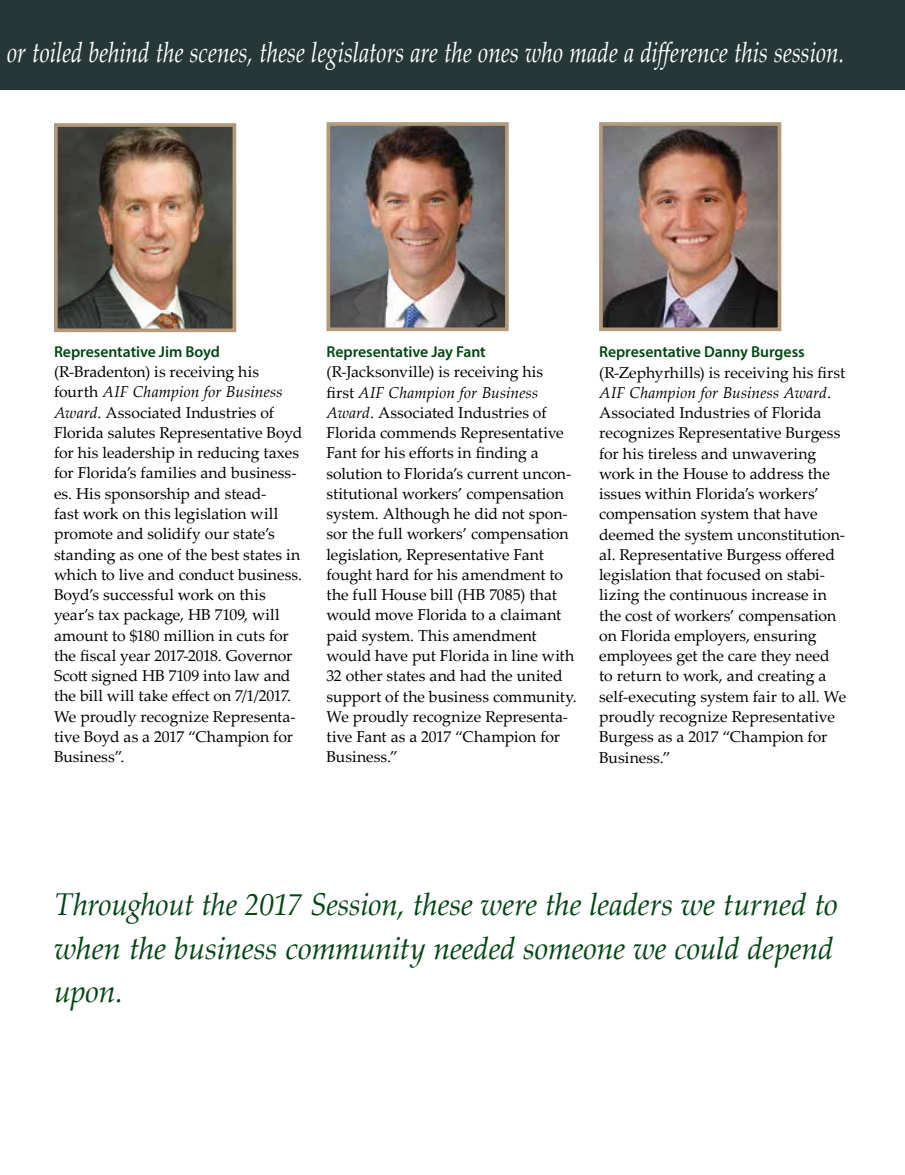
<style>
.page{position:relative;width:905px;height:1175px;background:#fff}
.page>*{position:absolute;margin:0;border:0;box-sizing:border-box;transform-origin:0 0}
.t1{font:italic 31.5px/43.5px "Palatino Linotype";letter-spacing:-.01em;color:#004712;scale:.95 1}
.t2{font:italic 28.5px "Palatino Linotype";color:#fff;scale:.8 1}
.t3{font:15.75px/20.2px "Palatino Linotype";color:#000}
.t4{font:600 15.75px "Myriad Pro";letter-spacing:-.005em;color:#004712}
.s1{font-style:italic}
</style>
<div class="page">
<div style="left:0;top:0;width:904px;height:90px;background:#253736"></div>
<img style="left:59px;top:128px;width:172px;height:199px">
<div style="left:54px;top:123px;width:182px;height:209px;border:4px solid #b29a7b"></div>
<img style="left:331px;top:127px;width:172px;height:199px">
<div style="left:326px;top:122px;width:182px;height:209px;border:4px solid #b29a7b"></div>
<img style="left:604px;top:127px;width:172px;height:199px">
<div style="left:599px;top:122px;width:182px;height:209px;border:4px solid #b29a7b"></div>
<h2 class="t2" style="left:7px;top:32px;width:1048px">or toiled behind the scenes, these legislators are the ones who made a difference this session.</h2>
<p class="t4" style="left:54px;top:341px;width:167px">Representative Jim Boyd</p>
<p class="t3" style="left:54px;top:361px;width:250px">(R-Bradenton) is receiving his fourth <span class="s1">AIF Champion for Business<br>Award</span>. Associated Industries of<br>Florida salutes Representative Boyd for his leadership in reducing taxes for Florida’s families and business&shy;es. His sponsorship and stead-<br>fast work on this legislation will promote and solidify our state’s standing as one of the best states in which to live and conduct business.<br>Boyd’s successful work on this year’s tax package, HB 7109, will amount to $180 million in cuts for the fiscal year 2017-2018. Governor<br>Scott signed HB 7109 into law and the bill will take effect on 7/1/2017.<br>We proudly recognize Representa&shy;tive Boyd as a 2017 “Champion for<br>Business”.</p>
<p class="t4" style="left:326px;top:342px;width:161px">Representative Jay Fant</p>
<p class="t3" style="left:326px;top:361px;width:252px">(R-Jacksonville) is receiving his<br>first <span class="s1">AIF Champion for Business<br>Award</span>. Associated Industries of<br>Florida commends Representative<br>Fant for his efforts in finding a solution to Florida’s current uncon&shy;stitutional workers’ compensation system. Although he did not spon&shy;sor the full workers’ compensation legislation, Representative Fant fought hard for his amendment to the full House bill (HB 7085) that would move Florida to a claimant paid system. This amendment would have put Florida in line with<br>32 other states and had the united support of the business community.<br>We proudly recognize Representa&shy;tive Fant as a 2017 “Champion for<br>Business.”</p>
<p class="t4" style="left:599px;top:342px;width:207px">Representative Danny Burgess</p>
<p class="t3" style="left:599px;top:361px;width:248px">(R-Zephyrhills) is receiving his first<br><span class="s1">AIF Champion for Business Award</span>.<br>Associated Industries of Florida recognizes Representative Burgess for his tireless and unwavering work in the House to address the issues within Florida’s workers’ compensation system that have deemed the system unconstitution&shy;al. Representative Burgess offered legislation that focused on stabi&shy;lizing the continuous increase in the cost of workers’ compensation on Florida employers, ensuring employees get the care they need to return to work, and creating a self-executing system fair to all. We proudly recognize Representative<br>Burgess as a 2017 “Champion for<br>Business.”</p>
<h1 class="t1" style="left:54px;top:881px;width:826px">Throughout the 2017 Session, these were the leaders we turned to when the business community needed someone we could depend upon.</h1>
</div>
